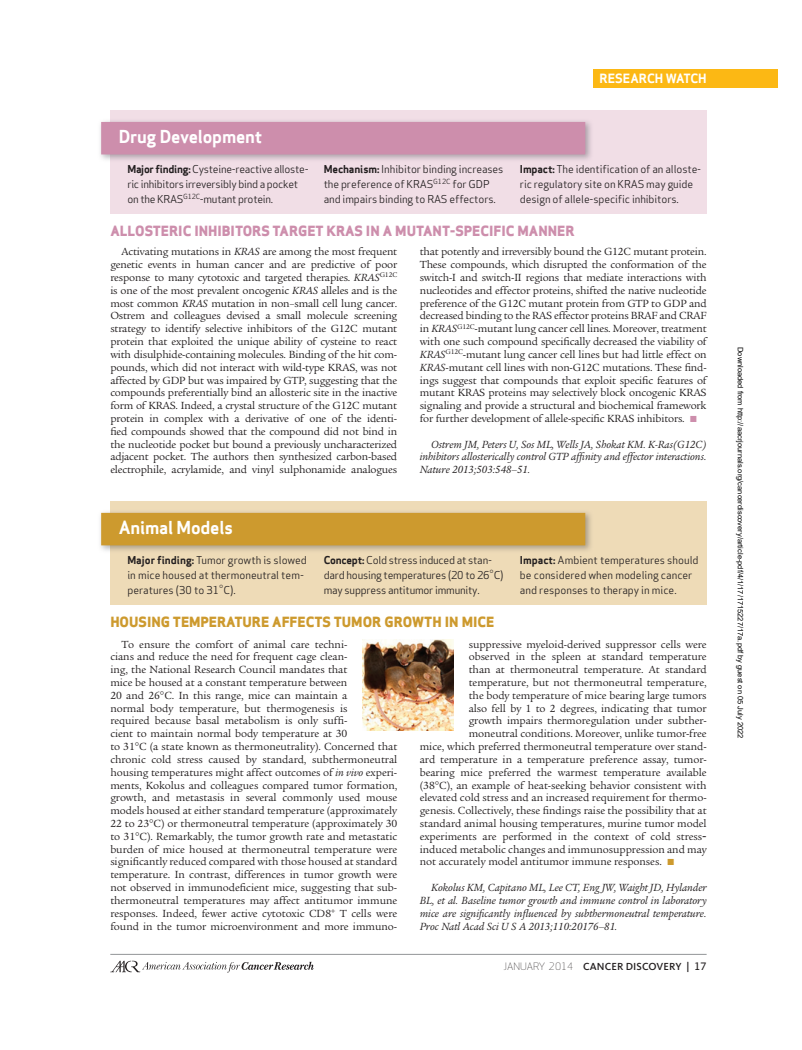
<style>
.page{position:relative;width:802px;height:1050px;background:#fff}
.page>*{position:absolute;margin:0;border:0;box-sizing:border-box;transform-origin:0 0}
.t1{font:700 17.5px "Apex Sans";letter-spacing:-.01em;color:#fff}
.t2{font:800 13.75px "Apex Sans";color:#cd8eac}
.t3{font:800 13.75px "Apex Sans";color:#cd9a2e}
.t4{font:700 12.5px "Apex Sans";color:#fff}
.t5{font:11.25px/12.9px "Legacy Serif Std";letter-spacing:-.005em;color:#231f20;text-align:justify}
.t6{font:italic 11.25px/12.9px "Legacy Serif Std";color:#231f20;text-align:justify}
.t7{font:10.62px/15px "Apex Sans";letter-spacing:-.01em;color:#231f20}
.t8{font:500 10.62px "Kievit OT";letter-spacing:.01em;color:#231f20}
.t9{font:7.5px "Arial";color:#000}
.s1{font-weight:700}
.s2{font-style:italic}
.s3{color:#cd8eac}
.s4{font-size:15px}
.s5{color:#cd9a2e}
.s6{font-family:"Apex Sans";font-weight:300;font-size:10px}
.s7{font-family:"Apex Sans";font-size:10px}
</style>
<div class="page">
<hr style="left:110px;top:954px;width:597px;height:1px;background:#939598">
<svg style="left:110px;top:960px;width:204px;height:12px"></svg>
<div style="left:593px;top:69px;width:185px;height:19px;background:#fcb814"></div>
<div style="left:110px;top:501px;width:597px;height:104px;background:#eedbb7"></div>
<img style="left:100px;top:512px;width:491px;height:39px">
<div style="left:101px;top:513px;width:484px;height:32px;background:#cd9a2e"></div>
<img style="left:362px;top:639px;width:92px;height:91px">
<div style="left:110px;top:110px;width:597px;height:104px;background:#f1dee6"></div>
<img style="left:100px;top:121px;width:491px;height:39px">
<div style="left:101px;top:122px;width:484px;height:32px;background:#cd8eac"></div>
<h1 class="t1" style="left:119px;top:130px;width:145px">Drug Development</h1>
<p class="t4" style="left:600px;top:73px;width:108px">RESEARCH WATCH</p>
<p class="t7" style="left:127px;top:162px;width:183px"><span class="s1">Major finding:</span> Cysteine-reactive alloste&shy;ric inhibitors irreversibly bind a pocket on the KRAS<sup>G12C</sup>-mutant protein.</p>
<p class="t7" style="left:324px;top:162px;width:181px"><span class="s1">Mechanism:</span> Inhibitor binding increases the preference of KRAS<sup>G12C</sup> for GDP and impairs binding to RAS effectors.</p>
<p class="t7" style="left:520px;top:162px;width:183px"><span class="s1">Impact:</span> The identification of an alloste&shy;ric regulatory site on KRAS may guide design of allele-specific inhibitors.</p>
<p class="t2" style="left:110px;top:225px;width:466px">ALLOSTERIC INHIBITORS TARGET KRAS IN A MUTANT-SPECIFIC MANNER</p>
<p class="t5" style="left:110px;top:246px;width:288px;text-indent:11px">Activating mutations in <span class="s2">KRAS</span> are among the most frequent genetic events in human cancer and are predictive of poor response to many cytotoxic and targeted therapies. <span class="s2">KRAS</span><sup>G12C </sup>is one of the most prevalent oncogenic <span class="s2">KRAS</span> alleles and is the most common <span class="s2">KRAS</span> mutation in non–small cell lung cancer.<br>Ostrem and colleagues devised a small molecule screening strategy to identify selective inhibitors of the G12C mutant protein that exploited the unique ability of cysteine to react with disulphide-containing molecules. Binding of the hit com&shy;pounds, which did not interact with wild-type KRAS, was not affected by GDP but was impaired by GTP, suggesting that the compounds preferentially bind an allosteric site in the inactive form of KRAS. Indeed, a crystal structure of the G12C mutant protein in complex with a derivative of one of the identi&shy;fied compounds showed that the compound did not bind in the nucleotide pocket but bound a previously uncharacterized adjacent pocket. The authors then synthesized carbon-based electrophile, acrylamide, and vinyl sulphonamide analogues</p>
<p class="t5" style="left:420px;top:246px;width:288px">that potently and irreversibly bound the G12C mutant protein.<br>These compounds, which disrupted the conformation of the switch-I and switch-II regions that mediate interactions with nucleotides and effector proteins, shifted the native nucleotide preference of the G12C mutant protein from GTP to GDP and decreased binding to the RAS effector proteins BRAF and CRAF in <span class="s2">KRAS</span><sup>G12C</sup>-mutant lung cancer cell lines. Moreover, treatment with one such compound specifically decreased the viability of <span class="s2">KRAS</span><sup>G12C</sup>-mutant lung cancer cell lines but had little effect on <span class="s2">KRAS</span>-mutant cell lines with non-G12C mutations. These find&shy;ings suggest that compounds that exploit specific features of mutant KRAS proteins may selectively block oncogenic KRAS signaling and provide a structural and biochemical framework for further development of allele-specific KRAS inhibitors. <span class="s3">■</span></p>
<p class="t6" style="left:420px;top:438px;width:288px;text-indent:11px">Ostrem JM, Peters U, Sos ML, Wells JA, Shokat KM. K-Ras(G12C) inhibitors allosterically control GTP affinity and effector interactions.<br>Nature 2013;503:548–51.</p>
<h1 class="t1" style="left:119px;top:520px;width:116px">Animal Models</h1>
<p class="t7" style="left:127px;top:553px;width:181px"><span class="s1">Major finding:</span> Tumor growth is slowed in mice housed at thermoneutral tem&shy;peratures (30 to 31 C).</p>
<p class="t7" style="left:324px;top:553px;width:181px"><span class="s1">Concept:</span> Cold stress induced at stan&shy;dard housing temperatures (20 to 26 C) may suppress antitumor immunity.</p>
<p class="t7" style="left:520px;top:553px;width:180px"><span class="s1">Impact:</span> Ambient temperatures should be considered when modeling cancer and responses to therapy in mice.</p>
<p class="t3" style="left:110px;top:616px;width:385px">HOUSING TEMPERATURE AFFECTS TUMOR GROWTH IN MICE</p>
<p class="t5" style="left:110px;top:638px;width:288px;text-align:left;text-indent:11px">To ensure the comfort of animal care techni-<br>cians and reduce the need for frequent cage clean-<br>ing, the National Research Council mandates that<br>mice be housed at a constant temperature between<br>20 and 26 C. In this range, mice can maintain a<br>normal body temperature, but thermogenesis is<br>required because basal metabolism is only suffi-<br>cient to maintain normal body temperature at 30<br>to 31 C (a state known as thermoneutrality). Concerned that chronic cold stress caused by standard, subthermo neutral housing temperatures might affect outcomes of <span class="s2">in vivo</span> experi&shy;ments, Kokolus and colleagues compared tumor formation, growth, and metastasis in several commonly used mouse models housed at either standard temperature (approximately 22 to 23 C) or thermoneutral temperature (approximately 30 to 31 C). Remarkably, the tumor growth rate and metastatic burden of mice housed at thermoneutral temperature were significantly reduced compared with those housed at standard temperature. In contrast, differences in tumor growth were not observed in immunodeficient mice, suggesting that sub&shy;thermoneutral temperatures may affect antitumor immune responses. Indeed, fewer active cytotoxic CD8 T cells were found in the tumor microenvironment and more immuno-</p>
<p class="t5" style="left:469px;top:638px;width:239px">suppressive myeloid-derived suppressor cells were</p>
<p class="t5" style="left:469px;top:651px;width:239px">observed in the spleen at standard temperature</p>
<p class="t5" style="left:469px;top:664px;width:239px">than at thermoneutral temperature. At standard</p>
<p class="t5" style="left:469px;top:677px;width:239px">temperature, but not thermoneutral temperature,</p>
<p class="t5" style="left:469px;top:689px;width:239px">the body temperature of mice bearing large tumors</p>
<p class="t5" style="left:469px;top:702px;width:239px">also fell by 1 to 2 degrees, indicating that tumor</p>
<p class="t5" style="left:469px;top:715px;width:239px">growth impairs thermoregulation under subther-</p>
<p class="t5" style="left:469px;top:728px;width:239px">moneutral conditions. Moreover, unlike tumor-free</p>
<p class="t5" style="left:420px;top:741px;width:288px">mice, which preferred thermoneutral temperature over stand-</p>
<p class="t5" style="left:420px;top:753px;width:288px">ard temperature in a temperature preference assay, tumor-</p>
<p class="t5" style="left:420px;top:766px;width:288px">bearing mice preferred the warmest temperature available</p>
<p class="t5" style="left:420px;top:779px;width:288px">(38 C), an example of heat-seeking behavior consistent with</p>
<p class="t5" style="left:420px;top:792px;width:288px">elevated cold stress and an increased requirement for thermo-</p>
<p class="t5" style="left:420px;top:805px;width:288px">genesis. Collectively, these findings raise the possibility that at</p>
<p class="t5" style="left:420px;top:817px;width:288px">standard animal housing temperatures, murine tumor model</p>
<p class="t5" style="left:420px;top:830px;width:288px">experiments are performed in the context of cold stress<span class="s4">-</span></p>
<p class="t5" style="left:420px;top:843px;width:288px">induced metabolic changes and immunosuppression and may</p>
<p class="t5" style="left:420px;top:856px;width:256px">not accurately model antitumor immune responses. <span class="s5">■</span></p>
<p class="t6" style="left:420px;top:882px;width:288px;text-indent:11px">Kokolus KM, Capitano ML, Lee CT, Eng JW, Waight JD, Hylander BL, et al. Baseline tumor growth and immune control in laboratory mice are significantly influenced by subthermoneutral temperature.<br>Proc Natl Acad Sci U S A 2013;110:20176–81.</p>
<p class="t8" style="left:503px;top:962px;width:205px"><span class="s6">JANUARY 2014-</span>CANCER DISCOVERY <span class="s7">| 17</span></p>
<p class="t9" style="left:743px;top:347px;width:393px;rotate:90deg">Downloaded from http://aacrjournals.org/cancerdiscovery/article-pdf/4/1/17/1715227/17a.pdf by guest on 05 July 2022</p>
</div>
